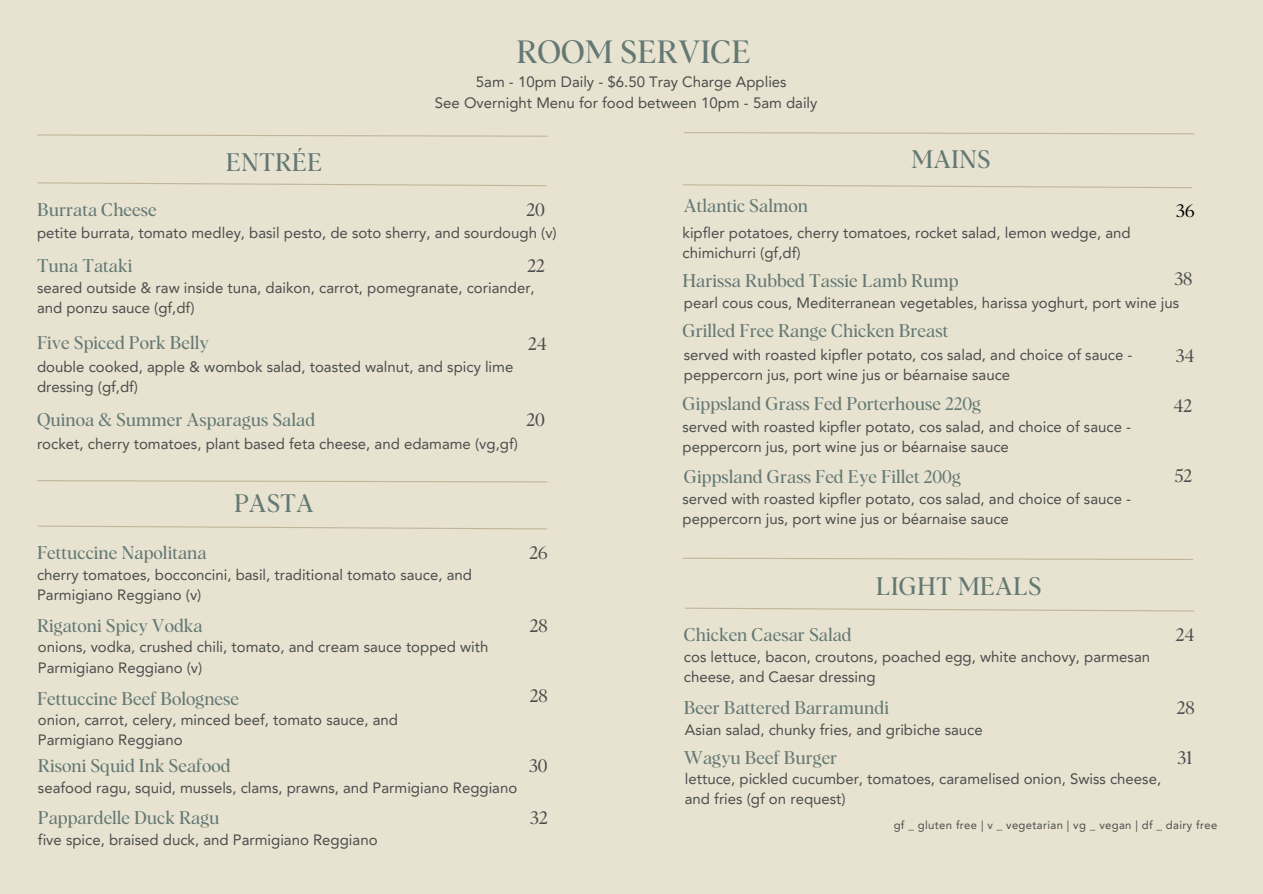
<style>
.page{position:relative;width:1263px;height:894px;background:#fff}
.page>*{position:absolute;margin:0;border:0;box-sizing:border-box;transform-origin:0 0}
.t1{font:31.5px "Albra";color:#647874}
.t2{font:24.75px "Albra";color:#647874}
.t3{font:18px "Albra";color:#647874}
.t4{font:18px "Albra";color:#4b4c4d}
.t5{font:18px "Albra";color:#000}
.t6{font:15px/20.2px "Avenir LT Pro";color:#4b4c4d}
.t7{font:11.25px "Avenir LT Pro";letter-spacing:.03em;color:#4b4c4d}
</style>
<div class="page">
<div style="left:0;top:0;width:1263px;height:893px;background:#e7e3d0"></div>
<svg style="left:38px;top:525px;width:509px;height:5px"></svg>
<svg style="left:37px;top:480px;width:511px;height:3px"></svg>
<svg style="left:37px;top:182px;width:510px;height:5px"></svg>
<svg style="left:37px;top:134px;width:511px;height:3px"></svg>
<svg style="left:682px;top:184px;width:510px;height:5px"></svg>
<svg style="left:684px;top:132px;width:511px;height:3px"></svg>
<svg style="left:685px;top:607px;width:509px;height:5px"></svg>
<svg style="left:682px;top:557px;width:511px;height:3px"></svg>
<p class="t2" style="left:226px;top:152px;width:98px">ENTRÉE</p>
<p class="t1" style="left:516px;top:38px;width:236px">ROOM SERVICE</p>
<p class="t6" style="left:476px;top:73px;width:312px">5am - 10pm Daily - $6.50 Tray Charge Applies</p>
<p class="t6" style="left:435px;top:94px;width:384px">See Overnight Menu for food between 10pm - 5am daily</p>
<p class="t2" style="left:911px;top:148px;width:81px">MAINS</p>
<p class="t3" style="left:37px;top:202px;width:121px">Burrata Cheese</p>
<p class="t6" style="left:37px;top:223px;width:521px">petite burrata, tomato medley, basil pesto, de soto sherry, and sourdough (v)</p>
<p class="t4" style="left:526px;top:202px;width:20px">20</p>
<p class="t3" style="left:37px;top:258px;width:97px">Tuna Tataki</p>
<p class="t6" style="left:37px;top:279px;width:499px">seared outside &amp; raw inside tuna, daikon, carrot, pomegranate, coriander, and ponzu sauce (gf,df)</p>
<p class="t4" style="left:528px;top:258px;width:19px">22</p>
<p class="t3" style="left:37px;top:335px;width:173px">Five Spiced Pork Belly</p>
<p class="t6" style="left:37px;top:358px;width:478px">double cooked, apple &amp; wombok salad, toasted walnut, and spicy lime dressing (gf,df)</p>
<p class="t3" style="left:37px;top:412px;width:280px">Quinoa &amp; Summer Asparagus Salad</p>
<p class="t6" style="left:37px;top:435px;width:482px">rocket, cherry tomatoes, plant based feta cheese, and edamame (vg,gf)</p>
<p class="t4" style="left:528px;top:335px;width:20px">24</p>
<p class="t4" style="left:526px;top:412px;width:20px">20</p>
<p class="t2" style="left:234px;top:492px;width:82px">PASTA</p>
<p class="t3" style="left:37px;top:545px;width:171px">Fettuccine Napolitana</p>
<p class="t6" style="left:37px;top:565px;width:436px">cherry tomatoes, bocconcini, basil, traditional tomato sauce, and<br>Parmigiano Reggiano (v)</p>
<p class="t3" style="left:37px;top:617px;width:167px">Rigatoni Spicy Vodka</p>
<p class="t6" style="left:38px;top:638px;width:452px">onions, vodka, crushed chili, tomato, and cream sauce topped with<br>Parmigiano Reggiano (v)</p>
<p class="t3" style="left:37px;top:690px;width:204px">Fettuccine Beef Bolognese</p>
<p class="t6" style="left:38px;top:710px;width:362px">onion, carrot, celery, minced beef, tomato sauce, and<br>Parmigiano Reggiano</p>
<p class="t3" style="left:38px;top:757px;width:194px">Risoni Squid Ink Seafood</p>
<p class="t6" style="left:38px;top:778px;width:481px">seafood ragu, squid, mussels, clams, prawns, and Parmigiano Reggiano</p>
<p class="t3" style="left:38px;top:809px;width:183px">Pappardelle Duck Ragu</p>
<p class="t6" style="left:38px;top:830px;width:341px">five spice, braised duck, and Parmigiano Reggiano</p>
<p class="t4" style="left:529px;top:545px;width:20px">26</p>
<p class="t4" style="left:530px;top:617px;width:19px">28</p>
<p class="t4" style="left:530px;top:688px;width:19px">28</p>
<p class="t4" style="left:529px;top:757px;width:20px">30</p>
<p class="t4" style="left:530px;top:809px;width:19px">32</p>
<p class="t3" style="left:684px;top:197px;width:126px">Atlantic Salmon</p>
<p class="t6" style="left:682px;top:223px;width:450px">kipfler potatoes, cherry tomatoes, rocket salad, lemon wedge, and chimichurri (gf,df)</p>
<p class="t5" style="left:1176px;top:202px;width:20px">36</p>
<p class="t4" style="left:1174px;top:271px;width:20px">38</p>
<p class="t3" style="left:682px;top:272px;width:277px">Harissa Rubbed Tassie Lamb Rump</p>
<p class="t6" style="left:684px;top:294px;width:497px">pearl cous cous, Mediterranean vegetables, harissa yoghurt, port wine jus</p>
<p class="t3" style="left:682px;top:323px;width:267px">Grilled Free Range Chicken Breast</p>
<p class="t6" style="left:684px;top:345px;width:450px">served with roasted kipfler potato, cos salad, and choice of sauce - peppercorn jus, port wine jus or béarnaise sauce</p>
<p class="t4" style="left:1175px;top:348px;width:21px">34</p>
<p class="t3" style="left:682px;top:396px;width:300px">Gippsland Grass Fed Porterhouse 220g</p>
<p class="t4" style="left:1174px;top:398px;width:20px">42</p>
<p class="t6" style="left:682px;top:418px;width:450px">served with roasted kipfler potato, cos salad, and choice of sauce - peppercorn jus, port wine jus or béarnaise sauce</p>
<p class="t6" style="left:682px;top:490px;width:450px">served with roasted kipfler potato, cos salad, and choice of sauce - peppercorn jus, port wine jus or béarnaise sauce</p>
<p class="t3" style="left:684px;top:468px;width:278px">Gippsland Grass Fed Eye Fillet 200g</p>
<p class="t4" style="left:1174px;top:467px;width:19px">52</p>
<p class="t2" style="left:876px;top:575px;width:167px">LIGHT MEALS</p>
<p class="t3" style="left:684px;top:627px;width:169px">Chicken Caesar Salad</p>
<p class="t6" style="left:684px;top:647px;width:468px">cos lettuce, bacon, croutons, poached egg, white anchovy, parmesan cheese, and Caesar dressing</p>
<p class="t3" style="left:684px;top:699px;width:207px">Beer Battered Barramundi</p>
<p class="t6" style="left:685px;top:720px;width:299px">Asian salad, chunky fries, and gribiche sauce</p>
<p class="t3" style="left:684px;top:749px;width:155px">Wagyu Beef Burger</p>
<p class="t6" style="left:685px;top:770px;width:478px">lettuce, pickled cucumber, tomatoes, caramelised onion, Swiss cheese, and fries (gf on request)</p>
<p class="t4" style="left:1176px;top:627px;width:20px">24</p>
<p class="t4" style="left:1177px;top:699px;width:19px">28</p>
<p class="t4" style="left:1177px;top:749px;width:17px">31</p>
<p class="t7" style="left:894px;top:820px;width:325px">gf _ gluten free | v _ vegetarian | vg _ vegan | df _ dairy free</p>
</div>
